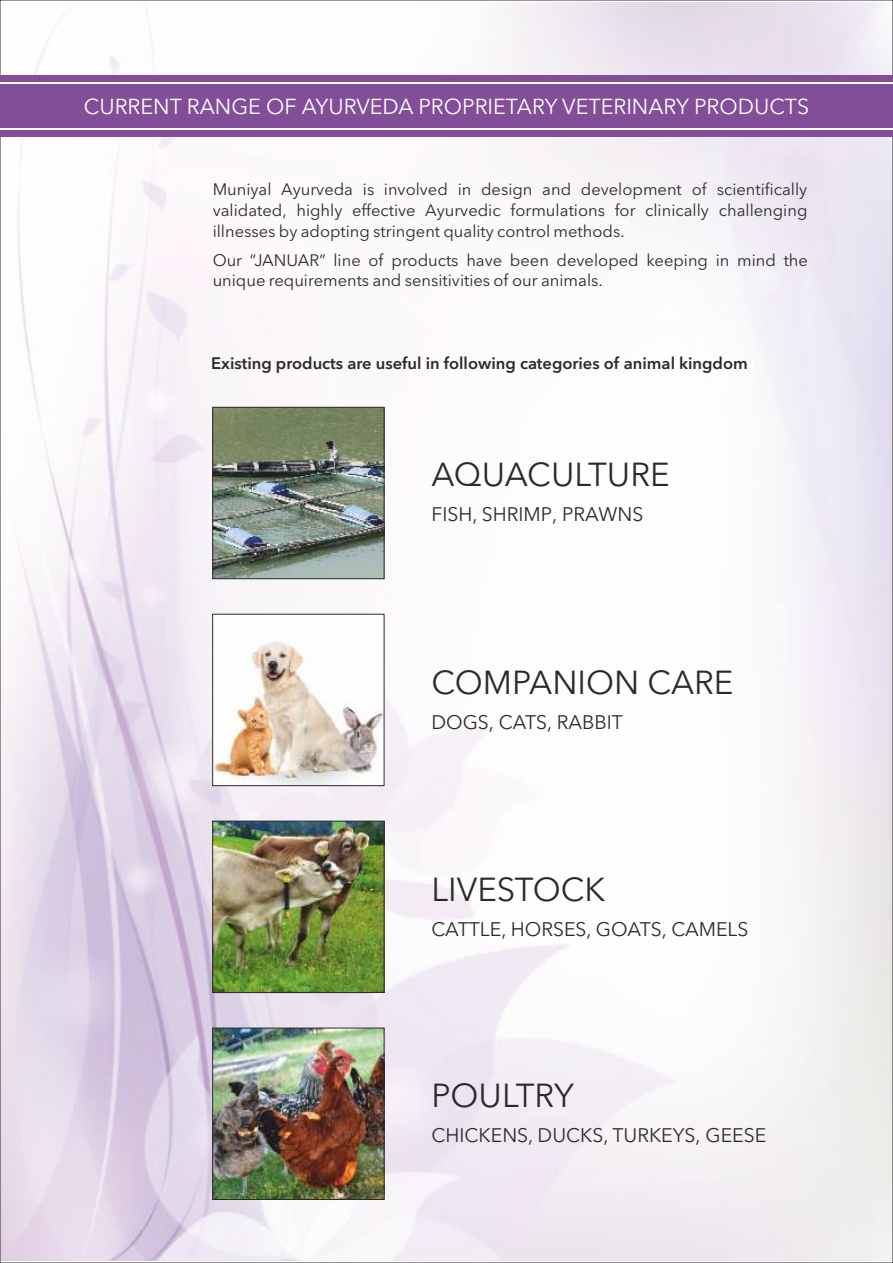
<style>
.page{position:relative;width:893px;height:1263px;background:#fff}
.page>*{position:absolute;margin:0;border:0;box-sizing:border-box;transform-origin:0 0}
.t1{font:33px "Avenir Next LT Pro";color:#2b2a29}
.t2{font:21.6px "Avenir Next LT Pro";color:#fefefe}
.t3{font:19.5px "Avenir Next LT Pro";color:#2b2a29}
.t4{font:16.5px/20.5px "Avenir Next LT Pro";color:#2b2a29;text-align:justify}
.t5{font:600 16.5px "Avenir Next LT Pro";color:#2b2a29}
</style>
<div class="page">
<img style="left:2px;top:2px;width:889px;height:1259px">
<div style="left:0;top:75px;width:893px;height:62px;background:#834e98"></div>
<hr style="left:0;top:82px;width:893px;height:2px;background:#fefefe">
<hr style="left:0;top:129px;width:893px;height:1px;background:#fefefe">
<img style="left:214px;top:409px;width:168px;height:168px">
<div style="left:212px;top:407px;width:172px;height:172px;border:1px solid #2b2a29"></div>
<div style="left:213px;top:614px;width:171px;height:172px;background:#fefefe"></div>
<img style="left:214px;top:641px;width:168px;height:143px">
<div style="left:212px;top:614px;width:172px;height:172px;border:1px solid #2b2a29"></div>
<img style="left:214px;top:823px;width:168px;height:168px">
<div style="left:212px;top:821px;width:172px;height:172px;border:1px solid #2b2a29"></div>
<img style="left:214px;top:1030px;width:168px;height:168px">
<div style="left:212px;top:1028px;width:172px;height:172px;border:1px solid #2b2a29"></div>
<h2 class="t2" style="left:84px;top:98px;width:727px">CURRENT RANGE OF AYURVEDA PROPRIETARY VETERINARY PRODUCTS</h2>
<p class="t4" style="left:213px;top:181px;width:596px">Muniyal Ayurveda is involved in design and development of scientifically validated, highly effective Ayurvedic formulations for clinically challenging illnesses by adopting stringent quality control methods.</p>
<p class="t4" style="left:213px;top:251px;width:597px">Our “JANUAR” line of products have been developed keeping in mind the unique requirements and sensitivities of our animals.</p>
<p class="t5" style="left:211px;top:357px;width:538px">Existing products are useful in following categories of animal kingdom</p>
<h1 class="t1" style="left:431px;top:461px;width:240px">AQUACULTURE</h1>
<p class="t3" style="left:431px;top:506px;width:213px">FISH, SHRIMP, PRAWNS</p>
<h1 class="t1" style="left:431px;top:669px;width:303px">COMPANION CARE</h1>
<p class="t3" style="left:431px;top:714px;width:193px">DOGS, CATS, RABBIT</p>
<h1 class="t1" style="left:431px;top:876px;width:175px">LIVESTOCK</h1>
<p class="t3" style="left:431px;top:921px;width:319px">CATTLE, HORSES, GOATS, CAMELS</p>
<h1 class="t1" style="left:431px;top:1082px;width:144px">POULTRY</h1>
<p class="t3" style="left:431px;top:1127px;width:336px">CHICKENS, DUCKS, TURKEYS, GEESE</p>
</div>
